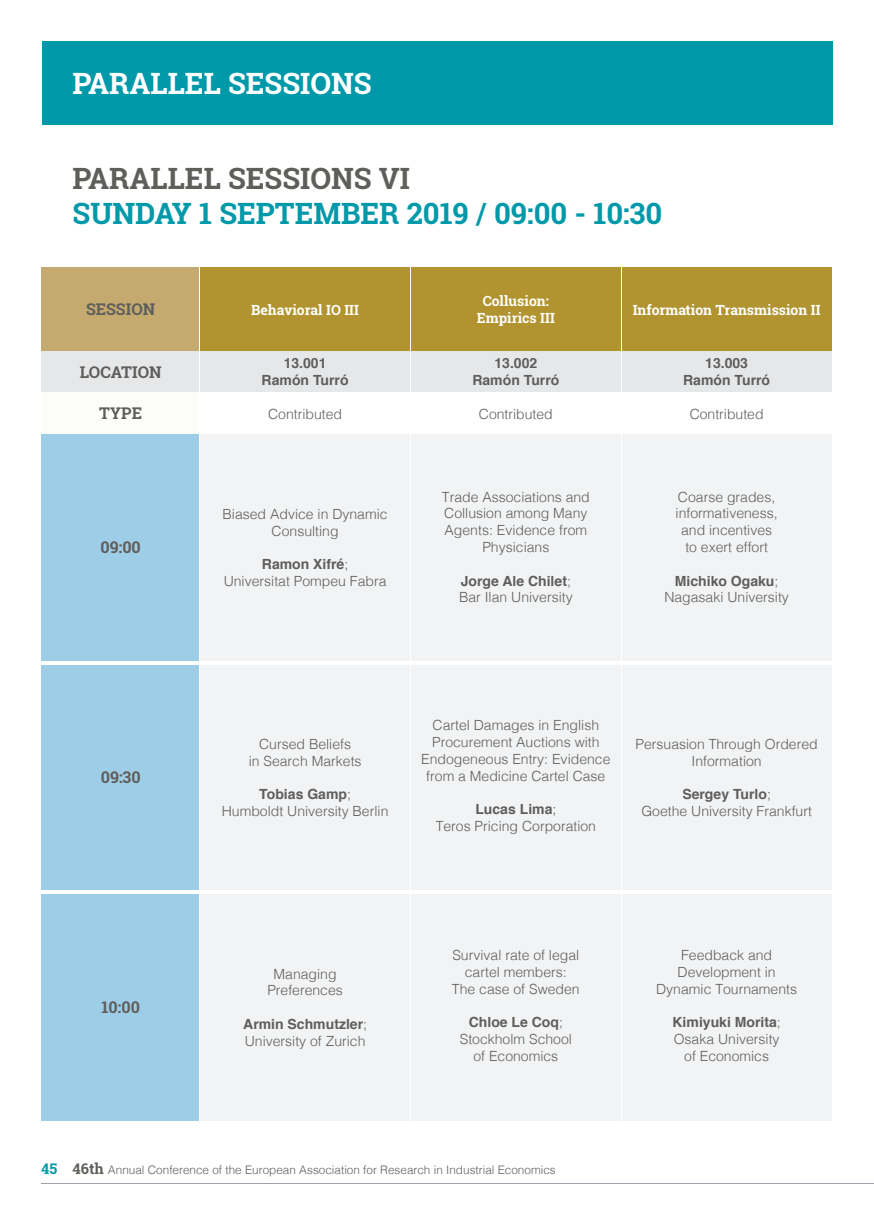
<style>
.page{position:relative;width:874px;height:1225px;background:#fff}
.page>*{position:absolute;margin:0;border:0;box-sizing:border-box;transform-origin:0 0}
.t1{font:700 29.4px "Roboto Slab";color:#0099a9}
.t2{font:700 29.4px "Roboto Slab";color:#5f5e5b}
.t3{font:700 29.4px "Roboto Slab";color:#fff}
.t4{font:700 16.2px "Roboto Slab";color:#5f5e5b}
.t5{font:300 14px/16.8px "Helvetica";color:#5f5e5b;text-align:center}
.t6{font:700 14px/16.8px "Roboto Slab";color:#fff;text-align:center}
.t7{font:700 14px/16.8px "Helvetica";color:#5f5e5b;text-align:center}
.t8{font:300 11.8px "Helvetica";color:#5f5e5b}
.s1{font-weight:700}
.s2{font-family:"Roboto Slab";font-weight:700;font-size:14.6px;color:#0099a9}
.s3{font-family:"Roboto Slab";font-weight:700;font-size:14.6px}
</style>
<div class="page">
<hr style="left:42px;top:1183px;width:831px;height:1px;background:#9ca3aa">
<div style="left:621px;top:434px;width:210px;height:227px;background:#f2f3f4"></div>
<div style="left:621px;top:665px;width:210px;height:225px;background:#f2f3f4"></div>
<div style="left:42px;top:268px;width:158px;height:83px;background:#c4aa6f"></div>
<div style="left:42px;top:434px;width:158px;height:227px;background:#9ecde7"></div>
<div style="left:42px;top:665px;width:158px;height:225px;background:#9ecde7"></div>
<div style="left:42px;top:894px;width:158px;height:227px;background:#9ecde7"></div>
<div style="left:42px;top:351px;width:158px;height:41px;background:#e6e7e9"></div>
<div style="left:42px;top:392px;width:158px;height:42px;background:#fcfcfa"></div>
<div style="left:200px;top:268px;width:210px;height:83px;background:#b19430"></div>
<div style="left:200px;top:434px;width:210px;height:227px;background:#f2f3f4"></div>
<div style="left:200px;top:665px;width:210px;height:225px;background:#f2f3f4"></div>
<div style="left:200px;top:894px;width:210px;height:227px;background:#f2f3f4"></div>
<div style="left:200px;top:351px;width:210px;height:41px;background:#e6e7e9"></div>
<div style="left:410px;top:268px;width:211px;height:83px;background:#b19430"></div>
<div style="left:410px;top:434px;width:211px;height:227px;background:#f2f3f4"></div>
<div style="left:410px;top:665px;width:211px;height:225px;background:#f2f3f4"></div>
<div style="left:410px;top:894px;width:211px;height:227px;background:#f2f3f4"></div>
<div style="left:410px;top:351px;width:211px;height:41px;background:#e6e7e9"></div>
<div style="left:621px;top:268px;width:210px;height:83px;background:#b19430"></div>
<div style="left:621px;top:894px;width:210px;height:227px;background:#f2f3f4"></div>
<div style="left:621px;top:351px;width:210px;height:41px;background:#e6e7e9"></div>
<div style="left:42px;top:42px;width:789px;height:83px;background:#0099a9"></div>
<hr style="left:199px;top:268px;width:1px;height:853px;background:#fff">
<hr style="left:410px;top:268px;width:1px;height:853px;background:#fff">
<hr style="left:620px;top:268px;width:1px;height:853px;background:#fff">
<h1 class="t3" style="left:72px;top:63px;width:300px">PARALLEL SESSIONS</h1>
<h1 class="t2" style="left:72px;top:158px;width:339px">PARALLEL SESSIONS VI</h1>
<h1 class="t1" style="left:72px;top:193px;width:591px">SUNDAY 1 SEPTEMBER 2019 / 09:00 - 10:30</h1>
<p class="t4" style="left:86px;top:298px;width:71px">SESSION</p>
<p class="t4" style="left:80px;top:360px;width:83px">LOCATION</p>
<p class="t4" style="left:99px;top:402px;width:44px">TYPE</p>
<p class="t4" style="left:100px;top:536px;width:42px">09:00</p>
<p class="t4" style="left:101px;top:766px;width:41px">09:30</p>
<p class="t6" style="left:251px;top:301px;width:109px">Behavioral IO III</p>
<p class="t6" style="left:476px;top:293px;width:79px">Collusion:<br>Empirics III</p>
<p class="t6" style="left:632px;top:301px;width:189px">Information Transmission II</p>
<p class="t7" style="left:261px;top:355px;width:88px">13.001<br>Ramón Turró</p>
<p class="t7" style="left:472px;top:355px;width:88px">13.002<br>Ramón Turró</p>
<p class="t7" style="left:682px;top:355px;width:88px">13.003<br>Ramón Turró</p>
<p class="t5" style="left:268px;top:405px;width:75px">Contributed</p>
<p class="t5" style="left:478px;top:405px;width:75px">Contributed</p>
<p class="t5" style="left:689px;top:405px;width:75px">Contributed</p>
<p class="t5" style="left:222px;top:504px;width:166px">Biased Advice in Dynamic<br>Consulting</p>
<p class="t5" style="left:224px;top:555px;width:164px"><span class="s1">Ramon Xifré</span>;<br>Universitat Pompeu Fabra</p>
<p class="t5" style="left:441px;top:487px;width:149px">Trade Associations and<br>Collusion among Many<br>Agents: Evidence from<br>Physicians</p>
<p class="t5" style="left:459px;top:571px;width:115px;text-align:left"><span class="s1">Jorge Ale Chilet</span>;<br>Bar Ilan University</p>
<p class="t5" style="left:675px;top:487px;width:103px">Coarse grades, informativeness, and incentives to exert effort</p>
<p class="t5" style="left:664px;top:571px;width:126px"><span class="s1">Michiko Ogaku</span>;<br>Nagasaki University</p>
<p class="t5" style="left:248px;top:734px;width:114px">Cursed Beliefs<br>in Search Markets</p>
<p class="t5" style="left:222px;top:785px;width:168px"><span class="s1">Tobias Gamp</span>;<br>Humboldt University Berlin</p>
<p class="t5" style="left:421px;top:716px;width:191px">Cartel Damages in English<br>Procurement Auctions with<br>Endogeneous Entry: Evidence from a Medicine Cartel Case</p>
<p class="t5" style="left:435px;top:800px;width:162px"><span class="s1">Lucas Lima</span>;<br>Teros Pricing Corporation</p>
<p class="t5" style="left:635px;top:734px;width:184px">Persuasion Through Ordered<br>Information</p>
<p class="t5" style="left:641px;top:785px;width:172px"><span class="s1">Sergey Turlo</span>;<br>Goethe University Frankfurt</p>
<p class="t4" style="left:101px;top:996px;width:40px">10:00</p>
<p class="t5" style="left:267px;top:964px;width:77px">Managing<br>Preferences</p>
<p class="t5" style="left:243px;top:1014px;width:125px;text-align:left"><span class="s1">Armin Schmutzler</span>;<br>University of Zurich</p>
<p class="t5" style="left:452px;top:945px;width:129px">Survival rate of legal cartel members:<br>The case of Sweden</p>
<p class="t5" style="left:459px;top:1013px;width:114px"><span class="s1">Chloe Le Coq</span>;<br>Stockholm School of Economics</p>
<p class="t8" style="left:41px;top:1159px;width:516px"><span class="s2">45</span> <span class="s3">46th</span> Annual Conference of the European Association for Research in Industrial Economics</p>
<p class="t5" style="left:655px;top:945px;width:142px">Feedback and<br>Development in<br>Dynamic Tournaments</p>
<p class="t5" style="left:672px;top:1013px;width:110px"><span class="s1">Kimiyuki Morita</span>;<br>Osaka University of Economics</p>
</div>
